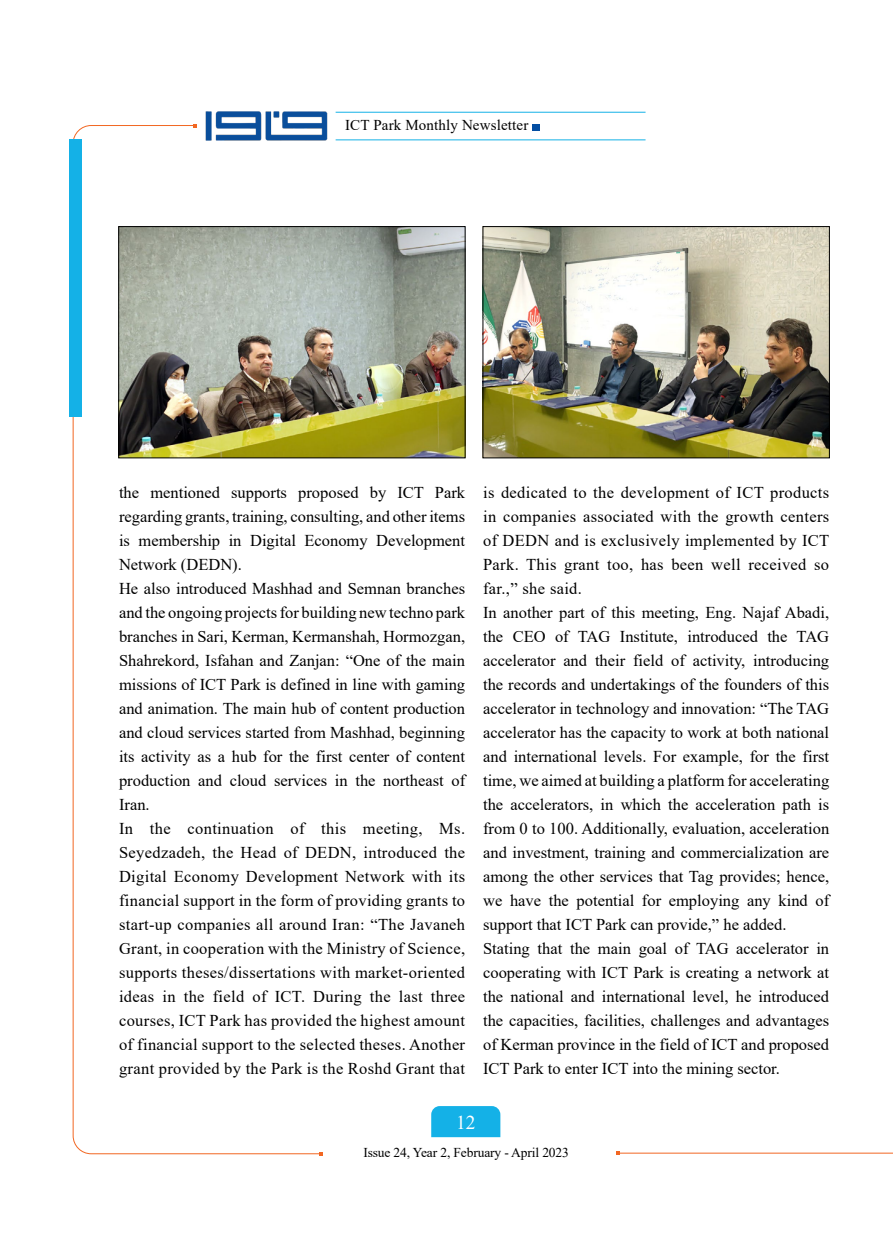
<style>
.page{position:relative;width:893px;height:1234px;background:#fff}
.page>*{position:absolute;margin:0;border:0;box-sizing:border-box;transform-origin:0 0}
.t1{font:19.5px "Times New Roman";color:#fff}
.t2{font:16.5px/24px "Times New Roman";color:#000}
.t3{font:16.5px/24px "Times New Roman";letter-spacing:.02em;color:#000}
.t4{font:15px "Times New Roman";letter-spacing:.01em;color:#000}
.t5{font:13.5px "Times New Roman";letter-spacing:-.01em;color:#000}
</style>
<div class="page">
<div style="left:533px;top:124px;width:7px;height:6px;background:#034ea2"></div>
<div style="left:431px;top:1106px;width:69px;height:30px;background:#14b1e7"></div>
<hr style="left:336px;top:112px;width:309px;height:1px;background:#14b1e7">
<hr style="left:336px;top:139px;width:309px;height:1px;background:#14b1e7">
<img style="left:206px;top:112px;width:121px;height:28px">
<hr style="left:618px;top:1152px;width:275px;height:1px;background:#f26722">
<svg style="left:72px;top:125px;width:249px;height:1029px"></svg>
<div style="left:69px;top:139px;width:12px;height:277px;background:#14b1e7"></div>
<img style="left:485px;top:228px;width:343px;height:228px">
<div style="left:483px;top:226px;width:347px;height:232px;border:1px solid #000"></div>
<img style="left:120px;top:228px;width:343px;height:228px">
<div style="left:118px;top:226px;width:347px;height:232px;border:1px solid #000"></div>
<p class="t4" style="left:345px;top:115px;width:185px">ICT Park Monthly Newsletter</p>
<p class="t2" style="left:119px;top:479px;width:22px">the</p>
<p class="t2" style="left:119px;top:503px;width:348px">regarding grants, training, consulting, and other items</p>
<p class="t2" style="left:376px;top:527px;width:90px">Development</p>
<p class="t2" style="left:150px;top:479px;width:71px">mentioned</p>
<p class="t2" style="left:298px;top:479px;width:62px">proposed</p>
<p class="t2" style="left:370px;top:479px;width:18px">by</p>
<p class="t2" style="left:435px;top:479px;width:32px">Park</p>
<p class="t2" style="left:397px;top:479px;width:28px">ICT</p>
<p class="t2" style="left:231px;top:479px;width:57px">supports</p>
<p class="t2" style="left:119px;top:527px;width:13px">is</p>
<p class="t2" style="left:119px;top:551px;width:124px">Network (DEDN .(</p>
<p class="t2" style="left:119px;top:575px;width:348px">He also introduced Mashhad and Semnan branches</p>
<p class="t2" style="left:119px;top:599px;width:348px">and the ongoing projects for building new techno park</p>
<p class="t2" style="left:119px;top:623px;width:348px">branches in Sari, Kerman, Kermanshah, Hormozgan,</p>
<p class="t2" style="left:119px;top:647px;width:348px">Shahrekord, Isfahan and Zanjan: “One of the main</p>
<p class="t2" style="left:119px;top:671px;width:348px">missions of ICT Park is defined in line with gaming</p>
<p class="t2" style="left:119px;top:695px;width:348px">and animation. The main hub of content production</p>
<p class="t2" style="left:119px;top:719px;width:348px">and cloud services started from Mashhad, beginning</p>
<p class="t2" style="left:119px;top:743px;width:348px">its activity as a hub for the first center of content</p>
<p class="t2" style="left:451px;top:767px;width:15px">of</p>
<p class="t2" style="left:139px;top:527px;width:83px">membership</p>
<p class="t2" style="left:229px;top:527px;width:14px">in</p>
<p class="t2" style="left:250px;top:527px;width:47px">Digital</p>
<p class="t2" style="left:304px;top:527px;width:65px">Economy</p>
<p class="t2" style="left:119px;top:767px;width:73px">production<br>Iran.</p>
<p class="t2" style="left:198px;top:767px;width:25px">and</p>
<p class="t2" style="left:230px;top:767px;width:38px">cloud</p>
<p class="t2" style="left:274px;top:767px;width:55px">services</p>
<p class="t2" style="left:335px;top:767px;width:14px">in</p>
<p class="t2" style="left:355px;top:767px;width:22px">the</p>
<p class="t2" style="left:383px;top:767px;width:62px">northeast</p>
<p class="t2" style="left:150px;top:815px;width:22px">the</p>
<p class="t3" style="left:188px;top:815px;width:88px">continuation</p>
<p class="t2" style="left:321px;top:815px;width:26px">this</p>
<p class="t3" style="left:363px;top:815px;width:61px">meeting,</p>
<p class="t2" style="left:290px;top:815px;width:16px">of</p>
<p class="t2" style="left:119px;top:815px;width:16px">In</p>
<p class="t3" style="left:119px;top:839px;width:348px">Seyedzadeh, the Head of DEDN, introduced the</p>
<p class="t3" style="left:119px;top:863px;width:348px">Digital Economy Development Network with its</p>
<p class="t3" style="left:119px;top:887px;width:348px">financial support in the form of providing grants to</p>
<p class="t3" style="left:119px;top:911px;width:348px">start-up companies all around Iran: “The Javaneh</p>
<p class="t3" style="left:119px;top:935px;width:348px">Grant in, cooperation with the Ministry of Science,</p>
<p class="t3" style="left:119px;top:959px;width:348px">supports theses/dissertations with market-oriented</p>
<p class="t2" style="left:431px;top:983px;width:36px">three</p>
<p class="t2" style="left:439px;top:815px;width:27px">Ms.</p>
<p class="t3" style="left:119px;top:983px;width:348px">ideas<br>courses, ICT Park has provided the highest amount of financial support to the selected theses. Another grant provided by the Park is the Roshd Grant that</p>
<p class="t2" style="left:162px;top:983px;width:15px">in</p>
<p class="t2" style="left:184px;top:983px;width:22px">the</p>
<p class="t2" style="left:213px;top:983px;width:33px">field</p>
<p class="t2" style="left:313px;top:983px;width:50px">During</p>
<p class="t2" style="left:370px;top:983px;width:22px">the</p>
<p class="t2" style="left:399px;top:983px;width:25px">last</p>
<p class="t2" style="left:252px;top:983px;width:16px">of</p>
<p class="t2" style="left:275px;top:983px;width:32px">ICT.</p>
<p class="t3" style="left:483px;top:479px;width:348px;text-align:right">is dedicated to the development of ICT products in companies associated with the growth centers of DEDN and is exclusively implemented by ICT so</p>
<p class="t3" style="left:483px;top:551px;width:75px">Park. This</p>
<p class="t3" style="left:483px;top:575px;width:100px">far.,” she said.</p>
<p class="t2" style="left:483px;top:599px;width:348px">In another part of this meeting, Eng. Najaf Abadi,</p>
<p class="t2" style="left:797px;top:623px;width:34px">TAG</p>
<p class="t2" style="left:641px;top:551px;width:24px">has</p>
<p class="t2" style="left:671px;top:551px;width:34px">been</p>
<p class="t2" style="left:711px;top:551px;width:31px">well</p>
<p class="t3" style="left:748px;top:551px;width:60px">received</p>
<p class="t2" style="left:564px;top:551px;width:37px">grant</p>
<p class="t2" style="left:607px;top:551px;width:28px">too,</p>
<p class="t2" style="left:483px;top:623px;width:22px">the</p>
<p class="t2" style="left:620px;top:623px;width:60px">Institute,</p>
<p class="t2" style="left:687px;top:623px;width:72px">introduced</p>
<p class="t2" style="left:767px;top:623px;width:22px">the</p>
<p class="t2" style="left:555px;top:623px;width:15px">of</p>
<p class="t2" style="left:513px;top:623px;width:34px">CEO</p>
<p class="t2" style="left:578px;top:623px;width:34px">TAG</p>
<p class="t2" style="left:483px;top:647px;width:74px">accelerator</p>
<p class="t2" style="left:483px;top:671px;width:348px">the records and undertakings of the founders of this</p>
<p class="t2" style="left:483px;top:695px;width:348px">accelerator in technology and innovation “: The TAG</p>
<p class="t2" style="left:483px;top:719px;width:348px">accelerator has the capacity to work at both national</p>
<p class="t2" style="left:483px;top:743px;width:348px">and international levels. For example, for the first</p>
<p class="t2" style="left:483px;top:767px;width:348px">time, we aimed at building a platform for accelerating</p>
<p class="t2" style="left:483px;top:791px;width:348px">the accelerators, in which the acceleration path is</p>
<p class="t2" style="left:483px;top:815px;width:348px">from to0 100. Additionally, evaluation, acceleration</p>
<p class="t2" style="left:483px;top:839px;width:348px">and investment, training and commercialization are</p>
<p class="t2" style="left:483px;top:863px;width:348px">among the other services that Tag provides; hence,</p>
<p class="t2" style="left:815px;top:887px;width:15px">of</p>
<p class="t2" style="left:563px;top:647px;width:25px">and</p>
<p class="t2" style="left:595px;top:647px;width:32px">their</p>
<p class="t2" style="left:633px;top:647px;width:32px">field</p>
<p class="t2" style="left:693px;top:647px;width:54px">activity,</p>
<p class="t2" style="left:753px;top:647px;width:78px">introducing</p>
<p class="t2" style="left:671px;top:647px;width:15px">of</p>
<p class="t2" style="left:510px;top:887px;width:33px">have</p>
<p class="t2" style="left:549px;top:887px;width:22px">the</p>
<p class="t2" style="left:577px;top:887px;width:59px">potential</p>
<p class="t2" style="left:669px;top:887px;width:72px">employing</p>
<p class="t2" style="left:778px;top:887px;width:31px">kind</p>
<p class="t2" style="left:642px;top:887px;width:21px">for</p>
<p class="t2" style="left:483px;top:887px;width:305px">we<br>support that ICT Park can provide,” he added.</p>
<p class="t2" style="left:747px;top:887px;width:25px">any</p>
<p class="t2" style="left:483px;top:936px;width:348px">Stating<br>cooperating with ICT Park is creating a network at the national and international level, he introduced the capacities, facilities, challenges and advantages of Kerman province in the field of ICT and proposed ICT Park to enter ICT into the mining sector.</p>
<p class="t2" style="left:538px;top:936px;width:26px">that</p>
<p class="t2" style="left:570px;top:936px;width:22px">the</p>
<p class="t2" style="left:598px;top:936px;width:34px">main</p>
<p class="t2" style="left:639px;top:936px;width:30px">goal</p>
<p class="t2" style="left:736px;top:936px;width:74px">accelerator</p>
<p class="t2" style="left:816px;top:936px;width:14px">in</p>
<p class="t2" style="left:675px;top:936px;width:55px">of TAG</p>
<p class="t1" style="left:456px;top:1107px;width:21px">12</p>
<p class="t5" style="left:363px;top:1142px;width:207px">Issue 24, Year 2, February - April 2023</p>
</div>
